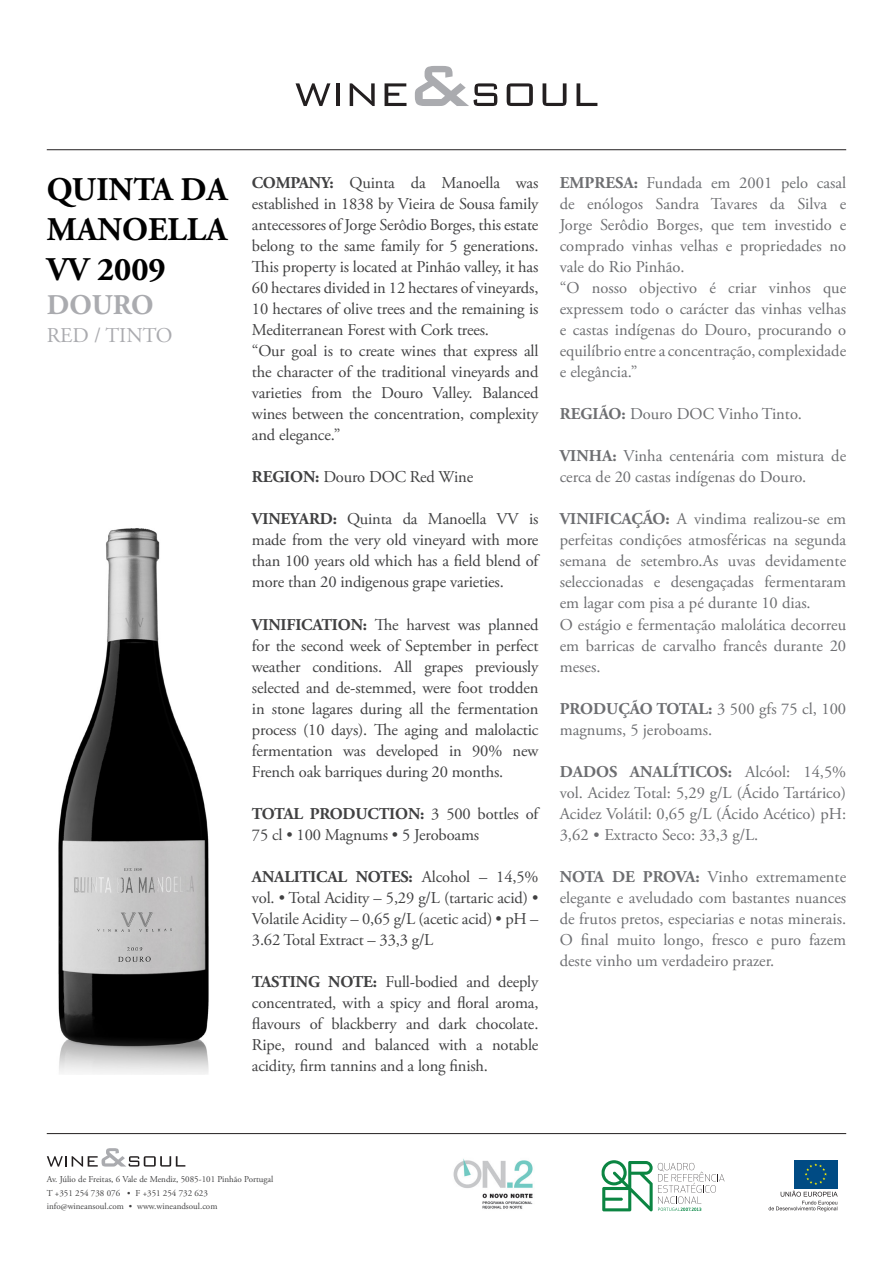
<style>
.page{position:relative;width:893px;height:1263px;background:#fff}
.page>*{position:absolute;margin:0;border:0;box-sizing:border-box;transform-origin:0 0}
.t1{font:700 33px/39.6px "Adobe Garamond Pro";color:#000}
.t2{font:700 28.5px "Adobe Garamond Pro";color:#aaabaf}
.t3{font:21px "Adobe Garamond Pro";color:#aaabaf}
.t4{font:16.5px/21px "Adobe Garamond Pro";letter-spacing:-.01em;color:#404041;text-align:justify}
.t5{font:16.5px/21px "Adobe Garamond Pro";color:#6d6e71;text-align:justify}
.t6{font:9px/13.5px "Adobe Garamond Pro";color:#404041}
.s1{font-weight:700}
</style>
<div class="page">
<hr style="left:47px;top:1133px;width:799px;height:1px;background:#231f20">
<img style="left:453px;top:1159px;width:80px;height:50px">
<svg style="left:602px;top:1160px;width:122px;height:51px"></svg>
<div style="left:794px;top:1160px;width:43px;height:28px;background:#004b84"></div>
<svg style="left:805px;top:1163px;width:22px;height:22px"></svg>
<svg style="left:769px;top:1191px;width:69px;height:20px"></svg>
<svg style="left:47px;top:1148px;width:138px;height:18px"></svg>
<hr style="left:47px;top:149px;width:799px;height:1px;background:#231f20">
<svg style="left:296px;top:83px;width:34px;height:23px"></svg>
<hr style="left:336px;top:83px;width:4px;height:23px;background:#231f20">
<svg style="left:350px;top:83px;width:25px;height:23px"></svg>
<svg style="left:385px;top:83px;width:21px;height:23px"></svg>
<svg style="left:415px;top:66px;width:82px;height:40px"></svg>
<svg style="left:507px;top:83px;width:26px;height:23px"></svg>
<svg style="left:543px;top:83px;width:23px;height:23px"></svg>
<svg style="left:576px;top:83px;width:21px;height:23px"></svg>
<img style="left:58px;top:528px;width:151px;height:546px">
<p class="t1" style="left:47px;top:171px;width:182px">QUINTA DA<br>MANOELLA</p>
<p class="t1" style="left:47px;top:250px;width:120px">VV 2009</p>
<p class="t2" style="left:47px;top:288px;width:108px">DOURO</p>
<p class="t3" style="left:47px;top:323px;width:127px">RED / TINTO</p>
<p class="t4" style="left:252px;top:173px;width:288px"><span class="s1">COMPANY:</span> Quinta da Manoella was established in 1838 by Vieira de Sousa family antecessores of Jorge Serôdio Borges, this estate belong to the same family for 5 generations.<br>This property is located at Pinhão valley, it has 60 hectares divided in 12 hectares of vineyards, 10 hectares of olive trees and the remaining is Mediterranean Forest with Cork trees.</p>
<p class="t4" style="left:252px;top:341px;width:288px">“Our goal is to create wines that express all the character of the traditional vineyards and varieties from the Douro Valley. Balanced wines between the concentration, complexity and elegance.”</p>
<p class="t4" style="left:252px;top:467px;width:223px"><span class="s1">REGION:</span> Douro DOC Red Wine</p>
<p class="t4" style="left:252px;top:509px;width:288px"><span class="s1">VINEYARD:</span> Quinta da Manoella VV is made from the very old vineyard with more than 100 years old which has a field blend of more than 20 indigenous grape varieties.</p>
<p class="t4" style="left:252px;top:614px;width:288px"><span class="s1">VINIFICATION:</span> The harvest was planned for the second week of September in perfect weather conditions. All grapes previously selected and de-stemmed, were foot trodden in stone lagares during all the fermentation process (10 days). The aging and malolactic fermentation was developed in 90% new French oak barriques during 20 months.</p>
<p class="t4" style="left:252px;top:803px;width:288px"><span class="s1">TOTAL PRODUCTION:</span> 3 500 bottles of<br>75 cl • 100 Magnums • 5 Jeroboams</p>
<p class="t4" style="left:252px;top:866px;width:288px"><span class="s1">ANALITICAL NOTES:</span> Alcohol – 14,5% vol. • Total Acidity – 5,29 g/L (tartaric acid) • Volatile Acidity – 0,65 g/L (acetic acid) • pH – 3.62 Total Extract – 33,3 g/L</p>
<p class="t4" style="left:252px;top:971px;width:288px"><span class="s1">TASTING NOTE:</span> Full-bodied and deeply concentrated, with a spicy and floral aroma, flavours of blackberry and dark chocolate.<br>Ripe, round and balanced with a notable acidity, firm tannins and a long finish.</p>
<p class="t5" style="left:560px;top:173px;width:288px"><span class="s1">EMPRESA:</span> Fundada em 2001 pelo casal de enólogos Sandra Tavares da Silva e Jorge Serôdio Borges, que tem investido e comprado vinhas velhas e propriedades no vale do Rio Pinhão.</p>
<p class="t5" style="left:560px;top:278px;width:288px">“O nosso objectivo é criar vinhos que expressem todo o carácter das vinhas velhas e castas indígenas do Douro, procurando o equilíbrio entre a concentração, complexidade</p>
<p class="t5" style="left:560px;top:362px;width:79px">e elegância.”</p>
<p class="t5" style="left:560px;top:404px;width:244px"><span class="s1">REGIÃO:</span> Douro DOC Vinho Tinto.</p>
<p class="t5" style="left:560px;top:446px;width:288px"><span class="s1">VINHA:</span> Vinha centenária com mistura de cerca de 20 castas indígenas do Douro.</p>
<p class="t5" style="left:560px;top:509px;width:288px"><span class="s1">VINIFICAÇÃO:</span> A vindima realizou-se em perfeitas condições atmosféricas na segunda semana de setembro.As uvas devidamente seleccionadas e desengaçadas fermentaram em lagar com pisa a pé durante 10 dias.</p>
<p class="t5" style="left:560px;top:614px;width:288px">O estágio e fermentação malolática decorreu em barricas de carvalho francês durante 20 meses.</p>
<p class="t5" style="left:560px;top:698px;width:288px"><span class="s1">PRODUÇÃO TOTAL:</span> 3 500 gfs 75 cl, 100 magnums, 5 jeroboams.</p>
<p class="t5" style="left:560px;top:761px;width:288px"><span class="s1">DADOS ANALÍTICOS:</span> Alcóol: 14,5% vol. Acidez Total: 5,29 g/L (Ácido Tartárico)<br>Acidez Volátil: 0,65 g/L (Ácido Acético) pH:<br>3,62 • Extracto Seco: 33,3 g/L.</p>
<p class="t5" style="left:560px;top:866px;width:288px"><span class="s1">NOTA DE PROVA:</span> Vinho extremamente elegante e aveludado com bastantes nuances de frutos pretos, especiarias e notas minerais.<br>O final muito longo, fresco e puro fazem deste vinho um verdadeiro prazer.</p>
<p class="t6" style="left:47px;top:1173px;width:228px">Av. Júlio de Freitas, 6 Vale de Mendiz, 5085-101 Pinhão Portugal<br>T +351 254 738 076 • F +351 254 732 623 info@wineansoul.com • www.wineandsoul.com</p>
</div>
